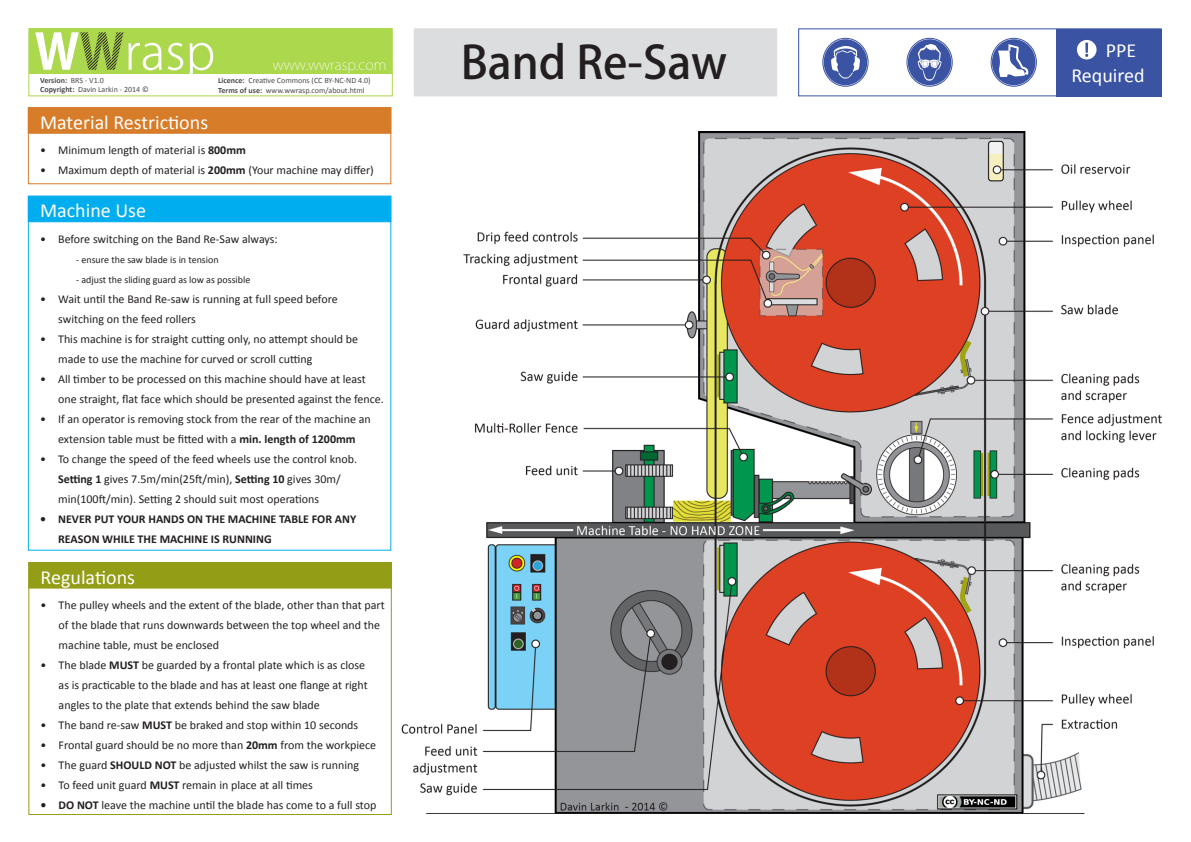
<style>
.page{position:relative;width:1191px;height:842px;background:#fff}
.page>*{position:absolute;margin:0;border:0;box-sizing:border-box;transform-origin:0 0}
.t1{font:500 45px "Koz Go Pr 6 N";color:#231f20}
.t2{font:20px "Calibri";color:#fff}
.t3{font:200 14px "Koz Go Pr 6 N";color:#fff}
.t4{font:12px/20px "Calibri";color:#231f20}
.t5{font:700 12px/20px "Calibri";color:#231f20}
.t6{font:10px "Calibri";color:#231f20}
.t7{font:8px "Calibri";color:#4b4c4d}
.t8{font:700 8px "Calibri";color:#4b4c4d}
.s1{font-weight:400}
.s2{font-weight:700}
</style>
<div class="page">
<div style="left:414px;top:28px;width:363px;height:68px;background:#dcdddf"></div>
<div style="left:28px;top:28px;width:365px;height:68px;border:1px solid #acd84d"></div>
<div style="left:29px;top:29px;width:363px;height:45px;background:#acd84d"></div>
<svg style="left:35px;top:32px;width:127px;height:38px"></svg>
<svg style="left:168px;top:43px;width:15px;height:27px"></svg>
<svg style="left:190px;top:43px;width:23px;height:31px"></svg>
<div style="left:1056px;top:29px;width:105px;height:67px;background:#3a53a3"></div>
<div style="left:798px;top:28px;width:363px;height:68px;border:1px solid #3a53a3"></div>
<svg style="left:990px;top:37px;width:47px;height:50px"></svg>
<svg style="left:822px;top:37px;width:47px;height:50px"></svg>
<svg style="left:906px;top:37px;width:47px;height:50px"></svg>
<div style="left:1077px;top:40px;width:19px;height:19px;background:#fff;border-radius:50%"></div>
<svg style="left:1085px;top:43px;width:3px;height:14px"></svg>
<img style="left:401px;top:131px;width:761px;height:682px">
<div style="left:28px;top:107px;width:363px;height:27px;background:#d77c29;border:1px solid #d77c29"></div>
<div style="left:28px;top:107px;width:363px;height:77px;border:1px solid #d77c29"></div>
<div style="left:28px;top:196px;width:363px;height:355px;background:#fff;border:1px solid #00aeef"></div>
<div style="left:28px;top:196px;width:363px;height:26px;background:#00aeef;border:1px solid #00aeef"></div>
<div style="left:28px;top:562px;width:364px;height:253px;background:#fff;border:1px solid #939d15"></div>
<div style="left:28px;top:562px;width:364px;height:26px;background:#939d15"></div>
<p class="t8" style="left:40px;top:75px;width:65px">Version: <span class="s1">BRS - V1.0</span></p>
<p class="t7" style="left:40px;top:85px;width:110px"><span class="s2">Copyright:</span> Davin Larkin - 2014 ©</p>
<p class="t2" style="left:40px;top:109px;width:169px">Material Restrictions</p>
<p class="t3" style="left:273px;top:57px;width:115px">www.wwrasp.com</p>
<p class="t7" style="left:218px;top:76px;width:154px"><span class="s2">Licence:</span> Creative Commons (CC BY-NC-ND 4.0)</p>
<p class="t7" style="left:218px;top:85px;width:148px"><span class="s2">Terms of use:</span> www.wwrasp.com/about.html</p>
<p class="t4" style="left:40px;top:140px;width:207px">• Minimum length of material is <span class="s2">800mm</span></p>
<p class="t4" style="left:40px;top:160px;width:335px">• Maximum depth of material is <span class="s2">200mm</span> (Your machine may differ)</p>
<p class="t2" style="left:40px;top:198px;width:107px">Machine Use</p>
<p class="t4" style="left:40px;top:229px;width:239px">• Before switching on the Band Re-Saw always:</p>
<p class="t6" style="left:76px;top:253px;width:144px">- ensure the saw blade is in tension</p>
<p class="t6" style="left:76px;top:273px;width:176px">- adjust the sliding guard as low as possible</p>
<p class="t4" style="left:58px;top:289px;width:281px;text-indent:-18px">• Wait until the Band Re-saw is running at full speed before switching on the feed rollers</p>
<p class="t4" style="left:58px;top:329px;width:301px;text-indent:-18px">• This machine is for straight cutting only, no attempt should be made to use the machine for curved or scroll cutting</p>
<p class="t4" style="left:58px;top:369px;width:327px;text-indent:-18px">• All timber to be processed on this machine should have at least one straight, flat face which should be presented against the fence.</p>
<p class="t4" style="left:40px;top:409px;width:332px;text-align:center">• If an operator is removing stock from the rear of the machine an extension table must be fitted with a <span class="s2">min. length of 1200mm</span></p>
<p class="t4" style="left:58px;top:449px;width:300px;text-indent:-18px">• To change the speed of the feed wheels use the control knob.<br><span class="s2">Setting 1</span> gives 7.5m/min(25ft/min), <span class="s2">Setting 10</span> gives 30m/ min(100ft/min). Setting 2 should suit most operations</p>
<p class="t5" style="left:58px;top:509px;width:300px;text-indent:-18px">• NEVER PUT YOUR HANDS ON THE MACHINE TABLE FOR ANY<br>REASON WHILE THE MACHINE IS RUNNING</p>
<p class="t2" style="left:41px;top:564px;width:96px">Regulations</p>
<p class="t4" style="left:59px;top:595px;width:327px;text-indent:-18px">• The pulley wheels and the extent of the blade, other than that part of the blade that runs downwards between the top wheel and the machine table, must be enclosed</p>
<p class="t4" style="left:59px;top:655px;width:311px;text-indent:-18px">• The blade <span class="s2">MUST</span> be guarded by a frontal plate which is as close as is practicable to the blade and has at least one flange at right angles to the plate that extends behind the saw blade</p>
<p class="t4" style="left:41px;top:715px;width:319px">• The band re-saw <span class="s2">MUST</span> be braked and stop within 10 seconds</p>
<p class="t4" style="left:41px;top:735px;width:337px">• Frontal guard should be no more than <span class="s2">20mm</span> from the workpiece</p>
<p class="t4" style="left:41px;top:755px;width:320px">• The guard <span class="s2">SHOULD NOT</span> be adjusted whilst the saw is running</p>
<p class="t4" style="left:41px;top:775px;width:274px">• To feed unit guard <span class="s2">MUST</span> remain in place at all times</p>
<p class="t4" style="left:41px;top:795px;width:337px"><span class="s2">• DO NOT</span> leave the machine until the blade has come to a full stop</p>
<p class="t1" style="left:461px;top:37px;width:268px">Band Re-Saw</p>
<h2 class="t2" style="left:1105px;top:38px;width:32px">PPE</h2>
<h2 class="t2" style="left:1071px;top:63px;width:75px">Required</h2>
</div>
